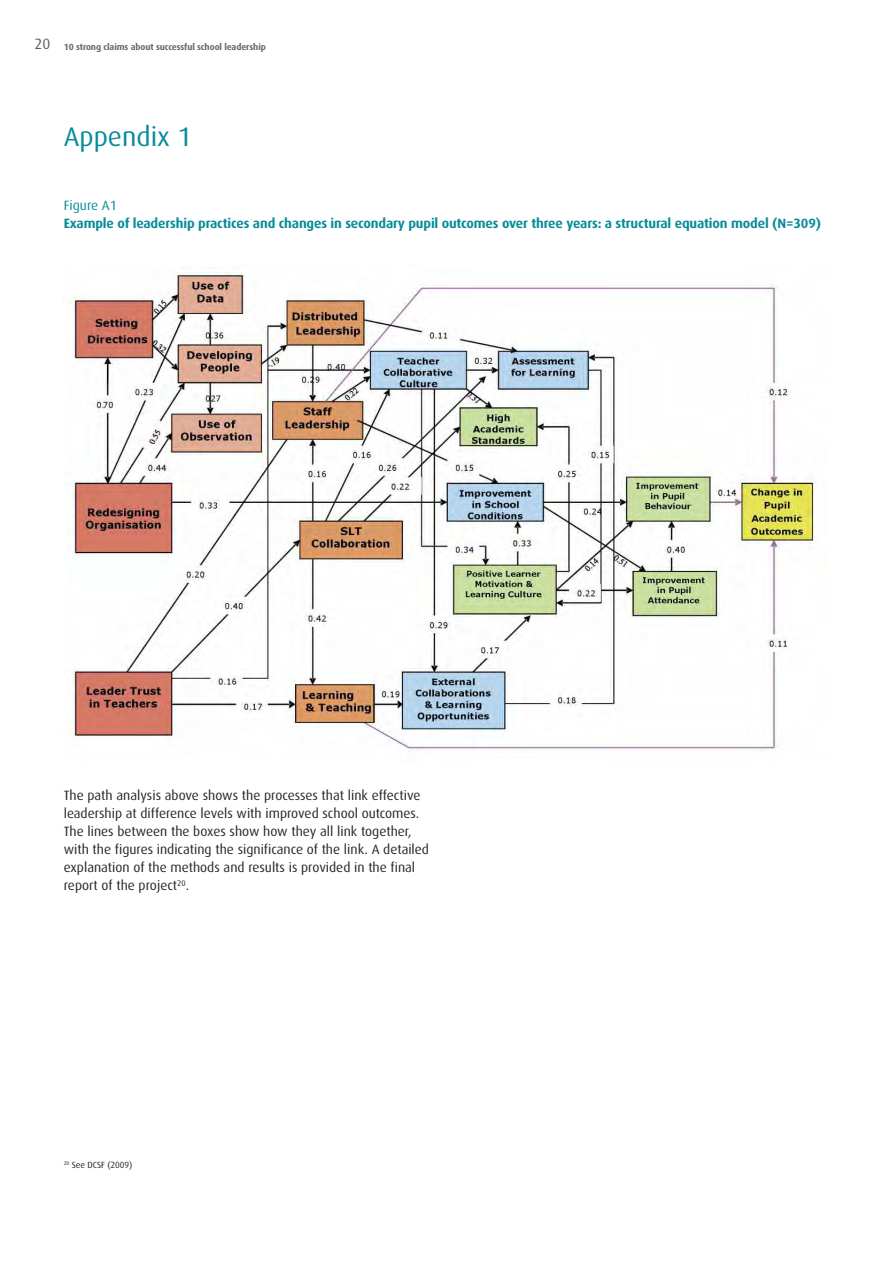
<style>
.page{position:relative;width:893px;height:1263px;background:#fff}
.page>*{position:absolute;margin:0;border:0;box-sizing:border-box;transform-origin:0 0}
.t1{font:27px "Dax";color:#088c99}
.t2{font:15px "Dax";color:#5d5c5d}
.t3{font:13.5px/18px "Dax";color:#272627}
.t4{font:700 13.5px "Dax";letter-spacing:-.01em;color:#088c99}
.t5{font:13.5px "Dax";color:#088c99}
.t6{font:700 9px "Dax";letter-spacing:-.01em;color:#686768}
.t7{font:9px "Dax";letter-spacing:-.01em;color:#272627}
</style>
<div class="page">
<img style="left:69px;top:272px;width:746px;height:479px">
<p class="t2" style="left:35px;top:35px;width:17px">20</p>
<p class="t6" style="left:64px;top:41px;width:204px">10 strong claims about successful school leadership</p>
<h1 class="t1" style="left:64px;top:121px;width:129px">Appendix 1</h1>
<p class="t5" style="left:64px;top:198px;width:55px">Figure A1</p>
<p class="t4" style="left:64px;top:216px;width:759px">Example of leadership practices and changes in secondary pupil outcomes over three years: a structural equation model (N=309)</p>
<p class="t3" style="left:64px;top:787px;width:367px">The path analysis above shows the processes that link effective leadership at difference levels with improved school outcomes.<br>The lines between the boxes show how they all link together, with the figures indicating the significance of the link. A detailed explanation of the methods and results is provided in the final report of the project<sup>20</sup>.</p>
<p class="t7" style="left:64px;top:1160px;width:70px"><sup>20</sup> See DCSF (2009)</p>
</div>
